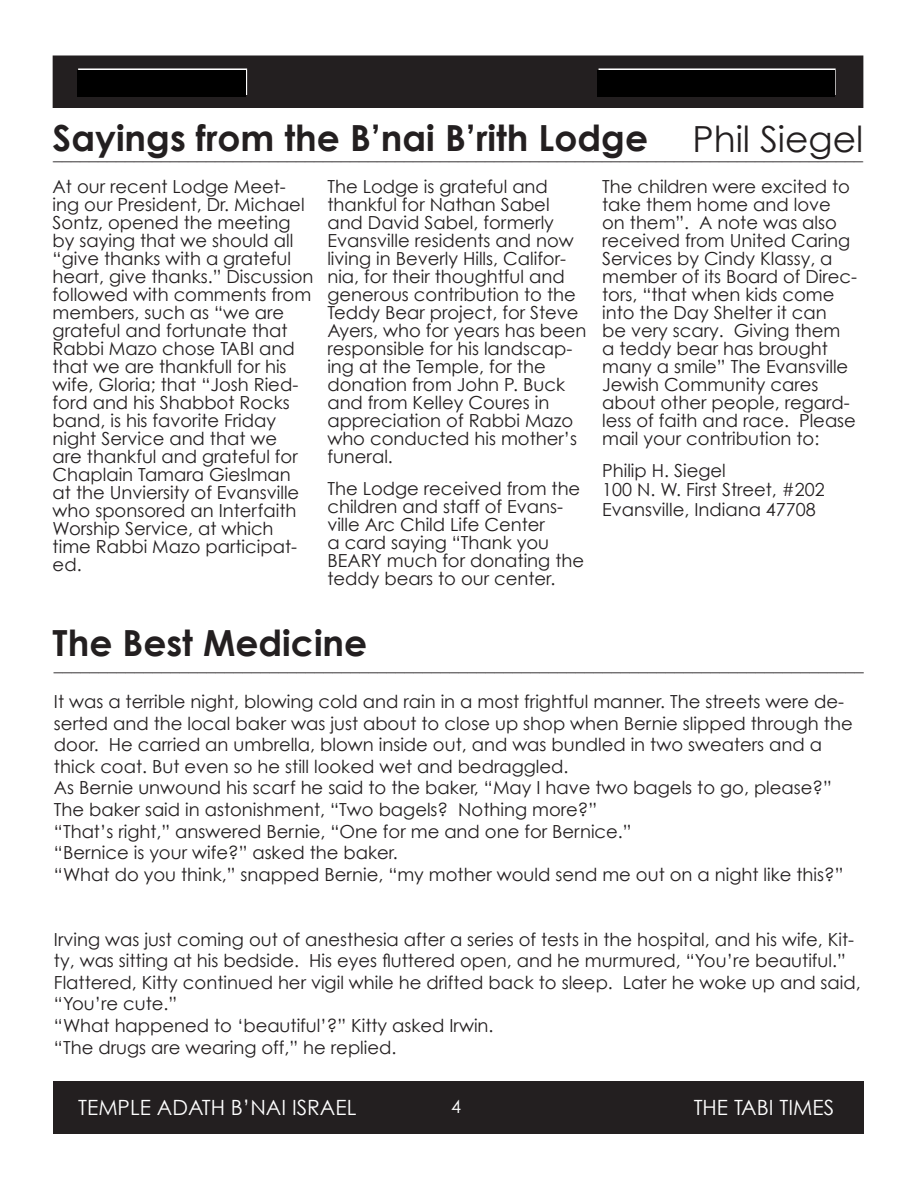
<style>
.page{position:relative;width:918px;height:1188px;background:#fff}
.page>*{position:absolute;margin:0;border:0;box-sizing:border-box;transform-origin:0 0}
.t1{font:700 36px "Century Gothic";color:#231f20}
.t2{font:36px "Century Gothic";color:#231f20}
.t3{font:21px "Century Gothic";color:#fff}
.Paragraph_Style_2{font:18px/18px "Century Gothic";color:#231f20}
.t4{font:18px "Century Gothic";color:#fff}
</style>
<div class="page">
<div style="left:53px;top:56px;width:810px;height:52px;background:#231f20"></div>
<div style="left:53px;top:1082px;width:810px;height:52px;background:#231f20"></div>
<div style="left:77px;top:70px;width:169px;height:26px;background:#000"></div>
<div style="left:597px;top:70px;width:237px;height:26px;background:#000"></div>
<p class="t1" style="left:53px;top:115px;width:597px">Sayings from the B’nai B’rith Lodge</p>
<p class="Paragraph_Style_2" style="left:53px;top:144px;width:812px">__________________________________________________________________________________________</p>
<p class="t2" style="left:692px;top:117px;width:172px">Phil Siegel</p>
<p class="Paragraph_Style_2" style="left:53px;top:177px;width:262px">At our recent Lodge Meet&shy;ing our President, Dr. Michael<br>Sontz, opened the meeting by saying that we should all “give thanks with a grateful heart, give thanks.” Discussion followed with comments from members, such as “we are grateful and fortunate that<br>Rabbi Mazo chose TABI and that we are thankfull for his wife, Gloria; that “Josh Ried&shy;ford and his Shabbot Rocks band, is his favorite Friday night Service and that we<br>are thankful and grateful for<br>Chaplain Tamara Gieslman at the Unviersity of Evansville who sponsored an Interfaith<br>Worship Service, at which time Rabbi Mazo participat&shy;ed.</p>
<p class="Paragraph_Style_2" style="left:327px;top:177px;width:261px">The Lodge is grateful and thankful for Nathan Sabel and David Sabel, formerly<br>Evansville residents and now living in Beverly Hills, Califor&shy;nia, for their thoughtful and generous contribution to the<br>Teddy Bear project, for Steve<br>Ayers, who for years has been responsible for his landscap&shy;ing at the Temple, for the donation from John P. Buck and from Kelley Coures in appreciation of Rabbi Mazo who conducted his mother’s funeral.</p>
<p class="Paragraph_Style_2" style="left:327px;top:479px;width:258px">The Lodge received from the children and staff of Evans&shy;ville Arc Child Life Center<br>a card saying “Thank you<br>BEARY much for donating the teddy bears to our center.</p>
<p class="Paragraph_Style_2" style="left:602px;top:177px;width:257px">The children were excited to take them home and love on them”. A note was also received from United Caring<br>Services by Cindy Klassy, a member of its Board of Direc&shy;tors, “that when kids come into the Day Shelter it can<br>be very scary. Giving them<br>a teddy bear has brought many a smile” The Evansville<br>Jewish Community cares about other people, regard&shy;less of faith and race. Please mail your contribution to:</p>
<p class="Paragraph_Style_2" style="left:602px;top:461px;width:125px">Philip H. Siegel</p>
<p class="Paragraph_Style_2" style="left:602px;top:480px;width:224px">100 N. W. First Street, #202</p>
<p class="Paragraph_Style_2" style="left:602px;top:500px;width:215px">Evansville, Indiana 47708</p>
<p class="t1" style="left:53px;top:620px;width:316px">The Best Medicine</p>
<p class="Paragraph_Style_2" style="left:54px;top:655px;width:812px">__________________________________________________________________________________________</p>
<p class="Paragraph_Style_2" style="left:54px;top:690px;width:800px;line-height:21.6px">It was a terrible night, blowing cold and rain in a most frightful manner. The streets were de&shy;serted and the local baker was just about to close up shop when Bernie slipped through the door. He carried an umbrella, blown inside out, and was bundled in two sweaters and a thick coat. But even so he still looked wet and bedraggled.</p>
<p class="Paragraph_Style_2" style="left:54px;top:779px;width:779px">As Bernie unwound his scarf he said to the baker, “May I have two bagels to go, please?”</p>
<p class="Paragraph_Style_2" style="left:54px;top:800px;width:545px">The baker said in astonishment, “Two bagels? Nothing more?”</p>
<p class="Paragraph_Style_2" style="left:54px;top:822px;width:579px">“That’s right,” answered Bernie, “One for me and one for Bernice.”</p>
<p class="Paragraph_Style_2" style="left:54px;top:843px;width:345px">“Bernice is your wife?” asked the baker.</p>
<p class="Paragraph_Style_2" style="left:54px;top:865px;width:791px">“What do you think,” snapped Bernie, “my mother would send me out on a night like this?”</p>
<p class="Paragraph_Style_2" style="left:54px;top:928px;width:802px;line-height:21.6px">Irving was just coming out of anesthesia after a series of tests in the hospital, and his wife, Kit&shy;ty, was sitting at his bedside. His eyes fluttered open, and he murmured, “You’re beautiful.”</p>
<p class="Paragraph_Style_2" style="left:54px;top:971px;width:808px;line-height:21.6px">Flattered, Kitty continued her vigil while he drifted back to sleep. Later he woke up and said, “You’re cute.”</p>
<p class="Paragraph_Style_2" style="left:54px;top:1016px;width:441px">“What happened to ‘beautiful’?” Kitty asked Irwin.</p>
<p class="Paragraph_Style_2" style="left:54px;top:1038px;width:344px">“The drugs are wearing off,” he replied.</p>
<p class="t3" style="left:78px;top:1094px;width:280px">TEMPLE ADATH B’NAI ISRAEL</p>
<p class="t4" style="left:451px;top:1096px;width:11px">4</p>
<p class="t3" style="left:694px;top:1094px;width:142px">THE TABI TIMES</p>
</div>
